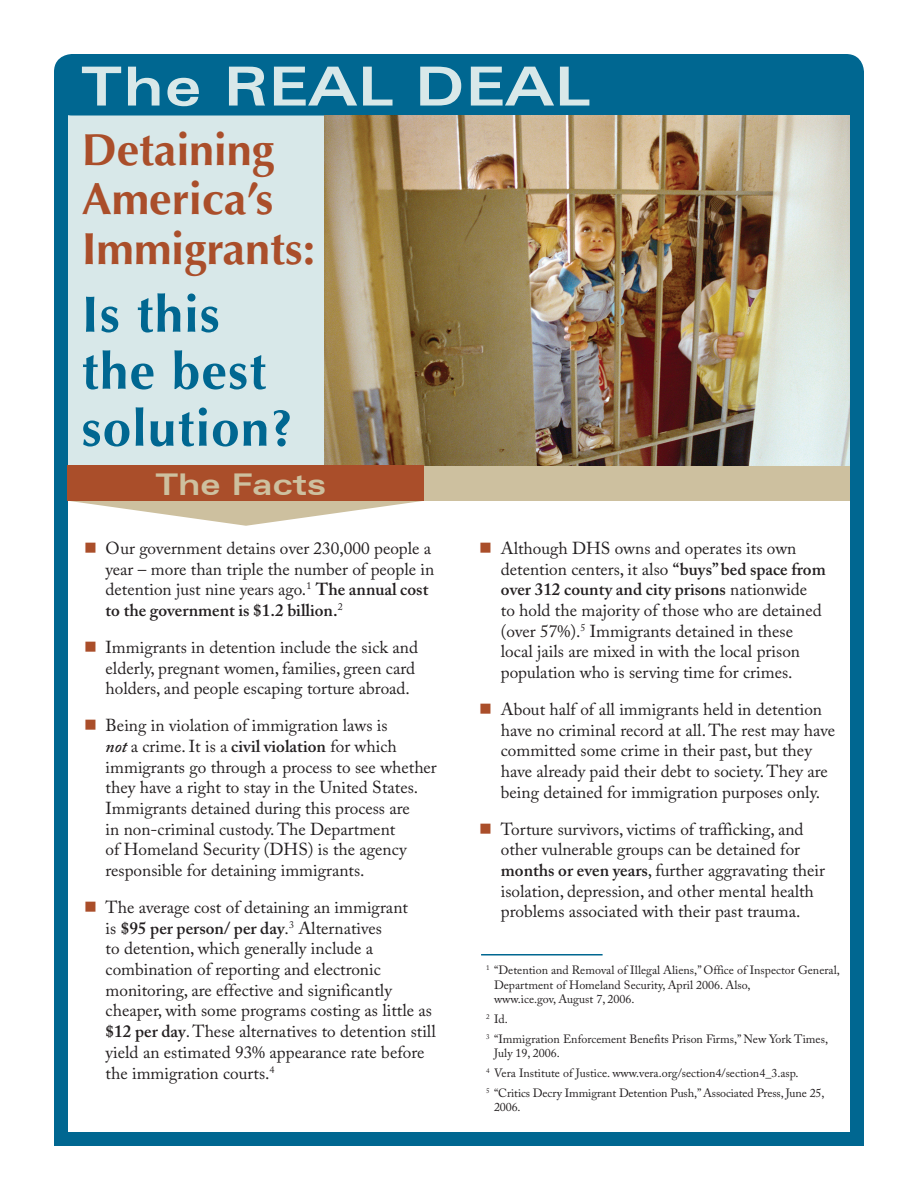
<style>
.page{position:relative;width:918px;height:1188px;background:#fff}
.page>*{position:absolute;margin:0;border:0;box-sizing:border-box;transform-origin:0 0}
.t1{font:700 expanded 54px "Zurich BT";letter-spacing:.025em;color:#d8e8e9}
.t2{font:700 51px/57px "Optima";letter-spacing:.025em;color:#006791}
.t3{font:700 45px/49.5px "Optima";color:#aa4e2a}
.t4{font:700 expanded 30px "Zurich BT";color:#cdc09f}
.t5{font:17.25px/20.7px "Adobe Caslon Pro";color:#231f20}
.t6{font:17.25px "Wingdings";color:#aa4e2a}
.t7{font:12px/19.8px "Adobe Caslon Pro";color:#231f20}
.s1{font-weight:600}
.s2{font-weight:600;font-style:italic}
</style>
<div class="page">
<div style="left:56px;top:459px;width:801px;height:42px;background:#cdc09f"></div>
<div style="left:63px;top:106px;width:265px;height:360px;background:#d8e8e9"></div>
<svg style="left:70px;top:501px;width:352px;height:25px"></svg>
<div style="left:54px;top:54px;width:810px;height:62px;background:#006791;border-radius:18px"></div>
<div style="left:54px;top:78px;width:14px;height:1056px;background:#006791"></div>
<div style="left:54px;top:1132px;width:810px;height:14px;background:#006791"></div>
<div style="left:850px;top:78px;width:14px;height:1056px;background:#006791"></div>
<img style="left:324px;top:116px;width:526px;height:349px">
<hr style="left:481px;top:954px;width:122px;height:2px;background:#006791">
<div style="left:68px;top:465px;width:356px;height:36px;background:#aa4e2a"></div>
<h1 class="t1" style="left:81px;top:54px;width:509px">The REAL DEAL</h1>
<h3 class="t3" style="left:82px;top:125px;width:235px">Detaining<br>America’s<br>Immigrants:</h3>
<h2 class="t2" style="left:82px;top:287px;width:213px">Is this the best solution?</h2>
<h3 class="t4" style="left:155px;top:466px;width:172px">The Facts</h3>
<p class="t6" style="left:84px;top:538px;width:14px">■</p>
<p class="t6" style="left:84px;top:637px;width:14px">■</p>
<p class="t6" style="left:84px;top:716px;width:14px">■</p>
<p class="t6" style="left:84px;top:897px;width:14px">■</p>
<p class="t5" style="left:106px;top:538px;width:330px">Our government detains over 230,000 people a year – more than triple the number of people in detention just nine years ago.<sup>1</sup> <span class="s1">The annual cost to the government is $1.2 billion.</span><sup>2</sup></p>
<p class="t5" style="left:106px;top:637px;width:314px">Immigrants in detention include the sick and elderly, pregnant women, families, green card holders, and people escaping torture abroad.</p>
<p class="t5" style="left:106px;top:715px;width:333px">Being in violation of immigration laws is<br><span class="s2">not</span> a crime. It is a <span class="s1">civil violation</span> for which immigrants go through a process to see whether they have a right to stay in the United States.<br>Immigrants detained during this process are<br>in non-criminal custody. The Department<br>of Homeland Security (DHS) is the agency responsible for detaining immigrants.</p>
<p class="t5" style="left:106px;top:897px;width:332px">The average cost of detaining an immigrant<br>is <span class="s1">$95 per person/ per day</span>.<sup>3</sup> Alternatives<br>to detention, which generally include a combination of reporting and electronic monitoring, are effective and significantly cheaper, with some programs costing as little as <span class="s1">$12 per day</span>. These alternatives to detention still yield an estimated 93% appearance rate before the immigration courts.<sup>4</sup></p>
<p class="t6" style="left:479px;top:538px;width:14px">■</p>
<p class="t6" style="left:479px;top:699px;width:14px">■</p>
<p class="t6" style="left:479px;top:819px;width:14px">■</p>
<p class="t5" style="left:501px;top:538px;width:326px">Although DHS owns and operates its own detention centers, it also <span class="s1">“buys” bed space from over 312 county and city prisons</span> nationwide<br>to hold the majority of those who are detained (over 57%).<sup>5</sup> Immigrants detained in these local jails are mixed in with the local prison population who is serving time for crimes.</p>
<p class="t5" style="left:501px;top:699px;width:336px">About half of all immigrants held in detention have no criminal record at all. The rest may have committed some crime in their past, but they have already paid their debt to society. They are being detained for immigration purposes only.</p>
<p class="t5" style="left:501px;top:818px;width:326px">Torture survivors, victims of trafficking, and other vulnerable groups can be detained for <span class="s1">months or even years</span>, further aggravating their isolation, depression, and other mental health problems associated with their past trauma.</p>
<p class="t7" style="left:494px;top:963px;width:347px;line-height:14.4px;text-indent:-8px"><sup>1</sup> “Detention and Removal of Illegal Aliens,” Office of Inspector General,<br>Department of Homeland Security, April 2006. Also,<br>www.ice.gov, August 7, 2006.</p>
<p class="t7" style="left:486px;top:1009px;width:344px"><sup>2</sup> Id.<br><sup>3</sup> “Immigration Enforcement Benefits Prison Firms,” New York Times,</p>
<p class="t7" style="left:486px;top:1043px;width:340px;text-indent:8px">July 19, 2006.<br><sup>4</sup> Vera Institute of Justice. www.vera.org/section4/section4_3.asp.<br><sup>5</sup> “Critics Decry Immigrant Detention Push,” Associated Press, June 25,</p>
<p class="t7" style="left:494px;top:1097px;width:28px">2006.</p>
</div>
